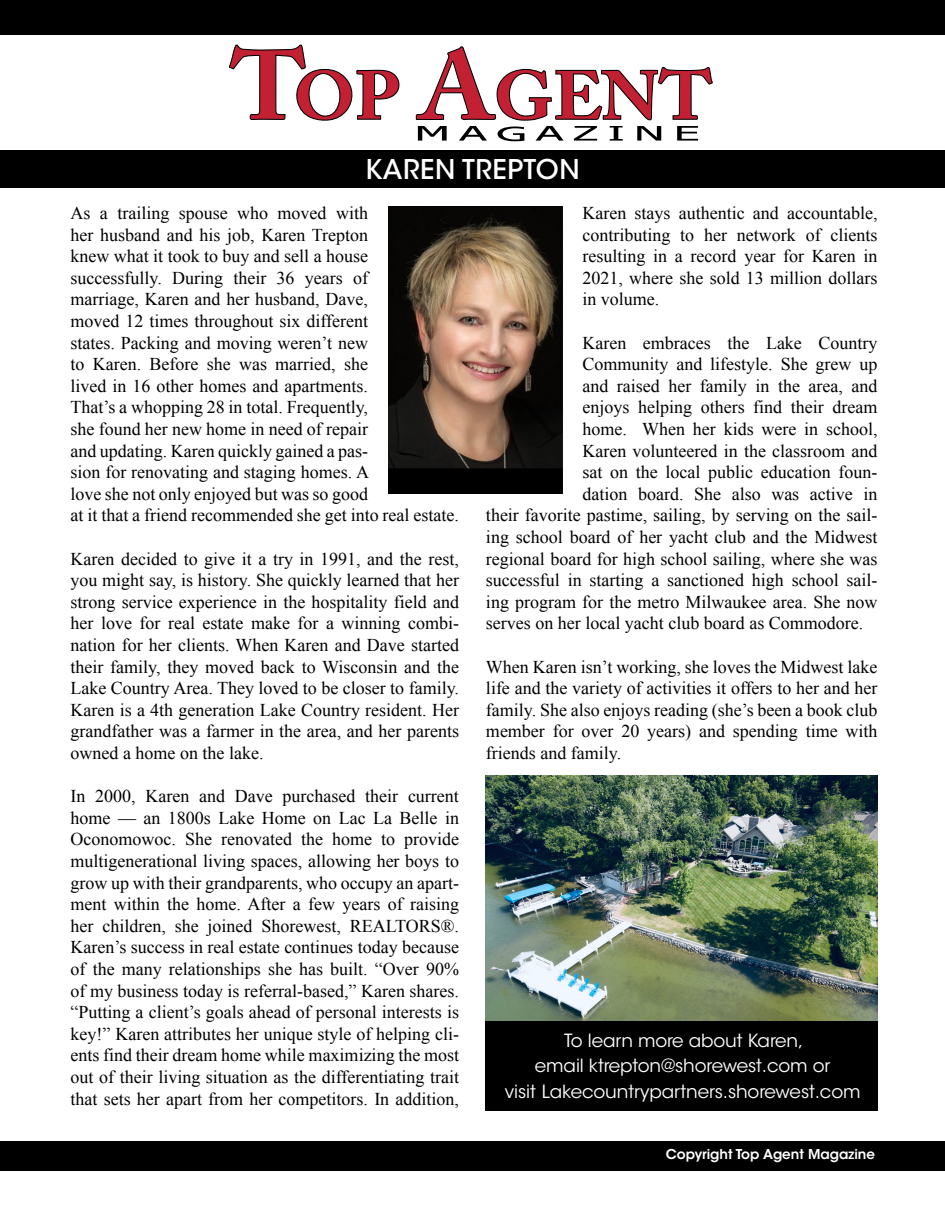
<style>
.page{position:relative;width:945px;height:1215px;background:#fff}
.page>*{position:absolute;margin:0;border:0;box-sizing:border-box;transform-origin:0 0}
.NAME{font:500 27px "ITC Avant Garde Std";letter-spacing:.02em;color:#fff}
.For_More_Info{font:18.15px/25.5px "ITC Avant Garde Std";letter-spacing:-.005em;color:#fff;text-align:center}
.body_hypenate{font:18px/21.6px "Times New Roman";color:#000;text-align:justify}
.t1{font:600 13.5px "ITC Avant Garde Std";color:#fff}
</style>
<div class="page">
<svg style="left:229px;top:44px;width:171px;height:77px"></svg>
<svg style="left:415px;top:46px;width:298px;height:96px"></svg>
<div style="left:0;top:0;width:945px;height:35px;background:#000"></div>
<div style="left:0;top:1141px;width:945px;height:29px;background:#000"></div>
<div style="left:0;top:150px;width:945px;height:38px;background:#000"></div>
<img style="left:388px;top:206px;width:174px;height:287px">
<img style="left:486px;top:775px;width:392px;height:246px">
<div style="left:485px;top:1021px;width:393px;height:89px;background:#000"></div>
<p class="NAME" style="left:365px;top:153px;width:216px">KAREN TREPTON</p>
<p class="body_hypenate" style="left:71px;top:202px;width:390px;text-align:left">As a trailing spouse who moved with<br>her husband and his job, Karen Trepton<br>knew what it took to buy and sell a house successfully. During their 36 years of<br>marriage, Karen and her husband, Dave,<br>moved 12 times throughout six different<br>states. Packing and moving weren’t new<br>to Karen. Before she was married, she<br>lived in 16 other homes and apartments.<br>That’s a whopping 28 in total. Frequently,<br>she found her new home in need of repair<br>and updating. Karen quickly gained a pas-<br>sion for renovating and staging homes. A<br>love she not only enjoyed but was so good<br>at it that a friend recommended she get into real estate.</p>
<p class="body_hypenate" style="left:71px;top:548px;width:390px">Karen decided to give it a try in 1991, and the rest, you might say, is history. She quickly learned that her strong service experience in the hospitality field and her love for real estate make for a winning combi&shy;nation for her clients. When Karen and Dave started their family, they moved back to Wisconsin and the Lake Country Area. They loved to be closer to family.<br>Karen is a 4th generation Lake Country resident. Her grandfather was a farmer in the area, and her parents owned a home on the lake.</p>
<p class="body_hypenate" style="left:71px;top:785px;width:390px">In 2000, Karen and Dave purchased their current home — an 1800s Lake Home on Lac La Belle in Oconomowoc. She renovated the home to provide multigenerational living spaces, allowing her boys to grow up with their grandparents, who occupy an apart&shy;ment within the home. After a few years of raising her children, she joined Shorewest, REALTORS®.<br>Karen’s success in real estate continues today because of the many relationships she has built. “Over 90% of my business today is referral-based,” Karen shares. “Putting a client’s goals ahead of personal interests is key!” Karen attributes her unique style of helping cli&shy;ents find their dream home while maximizing the most out of their living situation as the differentiating trait that sets her apart from her competitors. In addition,</p>
<p class="body_hypenate" style="left:582px;top:202px;width:297px">Karen stays authentic and accountable, contributing to her network of clients resulting in a record year for Karen in 2021, where she sold 13 million dollars in volume.</p>
<p class="body_hypenate" style="left:582px;top:332px;width:297px">Karen embraces the Lake Country</p>
<p class="body_hypenate" style="left:582px;top:353px;width:297px">Community and lifestyle. She grew up</p>
<p class="body_hypenate" style="left:582px;top:375px;width:297px">and raised her family in the area, and</p>
<p class="body_hypenate" style="left:582px;top:396px;width:297px">enjoys helping others find their dream</p>
<p class="body_hypenate" style="left:582px;top:418px;width:297px">home. When her kids were in school,</p>
<p class="body_hypenate" style="left:582px;top:440px;width:297px">Karen volunteered in the classroom and</p>
<p class="body_hypenate" style="left:582px;top:461px;width:297px">sat on the local public education foun-</p>
<p class="body_hypenate" style="left:582px;top:483px;width:297px">dation board. She also was active in</p>
<p class="body_hypenate" style="left:486px;top:504px;width:393px">their favorite pastime, sailing, by serving on the sail-</p>
<p class="body_hypenate" style="left:486px;top:526px;width:393px">ing school board of her yacht club and the Midwest</p>
<p class="body_hypenate" style="left:486px;top:548px;width:393px">regional board for high school sailing, where she was</p>
<p class="body_hypenate" style="left:486px;top:569px;width:393px">successful in starting a sanctioned high school sail-</p>
<p class="body_hypenate" style="left:486px;top:591px;width:393px">ing program for the metro Milwaukee area. She now</p>
<p class="body_hypenate" style="left:486px;top:612px;width:379px">serves on her local yacht club board as Commodore.</p>
<p class="body_hypenate" style="left:486px;top:656px;width:393px">When Karen isn’t working, she loves the Midwest lake life and the variety of activities it offers to her and her family. She also enjoys reading (she’s been a book club member for over 20 years) and spending time with friends and family.</p>
<p class="For_More_Info" style="left:505px;top:1028px;width:357px">To learn more about Karen,<br>email ktrepton@shorewest.com or<br>visit Lakecountrypartners.shorewest.com</p>
<p class="t1" style="left:666px;top:1146px;width:211px">Copyright Top Agent Magazine</p>
</div>
